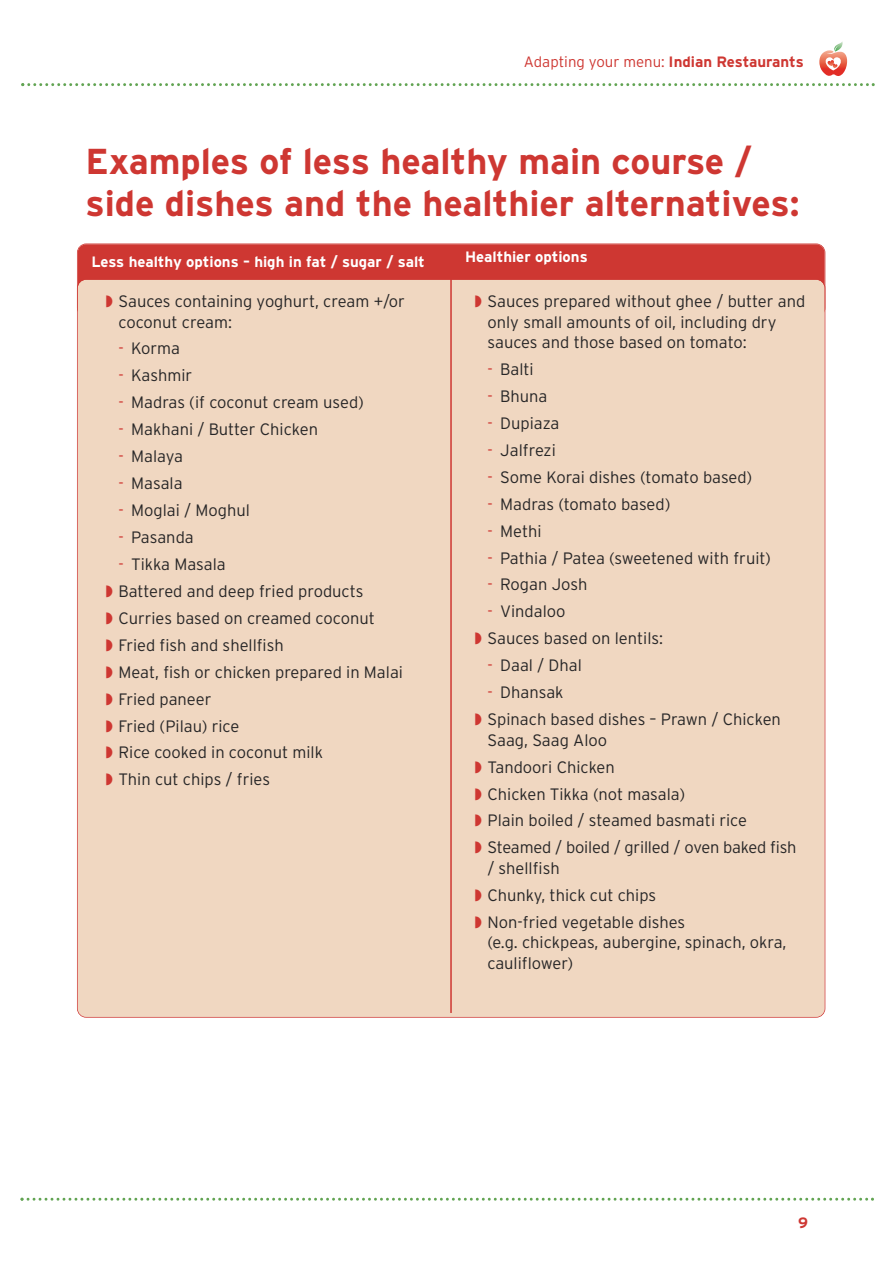
<style>
.page{position:relative;width:893px;height:1263px;background:#fff}
.page>*{position:absolute;margin:0;border:0;box-sizing:border-box;transform-origin:0 0}
.t1{font:700 36px/42px "Interstate";color:#ce3732}
.t2{font:300 16.5px/27px "Interstate";color:#272627}
.t3{font:700 15px "Interstate";color:#fff}
.t4{font:300 15px "Interstate";color:#ce3732}
.t5{font:700 15px "Interstate";color:#ce3732}
.s1{font-weight:700}
.s2{color:#ce3732}
</style>
<div class="page">
<svg style="left:21px;top:1198px;width:853px;height:3px"></svg>
<svg style="left:819px;top:41px;width:28px;height:35px"></svg>
<svg style="left:21px;top:83px;width:854px;height:3px"></svg>
<div style="left:78px;top:244px;width:747px;height:72px;background:#ce3732;border-radius:9px"></div>
<div style="left:77px;top:243px;width:748px;height:74px;border:2px solid #ce3732;border-radius:9px"></div>
<div style="left:78px;top:280px;width:747px;height:737px;background:#f0d7c1;border-radius:9px"></div>
<hr style="left:450px;top:254px;width:2px;height:759px;background:#ce3732">
<p class="t4" style="left:524px;top:53px;width:281px">Adapting your menu: <span class="s1">Indian Restaurants</span></p>
<h1 class="t1" style="left:85px;top:141px;width:716px">Examples of less healthy main course / side dishes and the healthier alternatives:</h1>
<p class="t3" style="left:91px;top:253px;width:335px">Less healthy options – high in fat / sugar / salt</p>
<p class="t3" style="left:465px;top:248px;width:124px">Healthier options</p>
<p class="t2" style="left:118px;top:291px;width:288px;line-height:20.5px;text-indent:-13px"><span class="s2">◗</span> Sauces containing yoghurt, cream +/or coconut cream:</p>
<p class="t2" style="left:118px;top:335px;width:63px"><span class="s2">-</span> Korma</p>
<p class="t2" style="left:118px;top:362px;width:75px"><span class="s2">-</span> Kashmir</p>
<p class="t2" style="left:118px;top:389px;width:247px"><span class="s2">-</span> Madras (if coconut cream used)</p>
<p class="t2" style="left:118px;top:416px;width:201px"><span class="s2">-</span> Makhani / Butter Chicken</p>
<p class="t2" style="left:118px;top:443px;width:66px"><span class="s2">-</span> Malaya</p>
<p class="t2" style="left:118px;top:470px;width:66px"><span class="s2">-</span> Masala</p>
<p class="t2" style="left:118px;top:497px;width:133px"><span class="s2">-</span> Moglai / Moghul</p>
<p class="t2" style="left:118px;top:524px;width:77px"><span class="s2">-</span> Pasanda</p>
<p class="t2" style="left:106px;top:551px;width:299px;text-indent:13px"><span class="s2">-</span> Tikka Masala<br><span class="s2">◗</span> Battered and deep fried products<br><span class="s2">◗</span> Curries based on creamed coconut<br><span class="s2">◗</span> Fried fish and shellfish<br><span class="s2">◗</span> Meat, fish or chicken prepared in Malai <span class="s2">◗</span> Fried paneer<br><span class="s2">◗</span> Fried (Pilau) rice<br><span class="s2">◗</span> Rice cooked in coconut milk<br><span class="s2">◗</span> Thin cut chips / fries</p>
<p class="t2" style="left:487px;top:291px;width:319px;line-height:20.5px;text-indent:-13px"><span class="s2">◗</span> Sauces prepared without ghee / butter and only small amounts of oil, including dry sauces and those based on tomato:</p>
<p class="t2" style="left:487px;top:356px;width:48px"><span class="s2">-</span> Balti</p>
<p class="t2" style="left:487px;top:383px;width:62px"><span class="s2">-</span> Bhuna</p>
<p class="t2" style="left:487px;top:410px;width:74px"><span class="s2">-</span> Dupiaza</p>
<p class="t2" style="left:487px;top:437px;width:70px"><span class="s2">-</span> Jalfrezi</p>
<p class="t2" style="left:487px;top:463px;width:266px"><span class="s2">-</span> Some Korai dishes (tomato based)</p>
<p class="t2" style="left:487px;top:490px;width:185px"><span class="s2">-</span> Madras (tomato based)</p>
<p class="t2" style="left:487px;top:517px;width:56px"><span class="s2">-</span> Methi</p>
<p class="t2" style="left:487px;top:544px;width:285px"><span class="s2">-</span> Pathia / Patea (sweetened with fruit)</p>
<p class="t2" style="left:487px;top:571px;width:101px"><span class="s2">-</span> Rogan Josh</p>
<p class="t2" style="left:475px;top:598px;width:190px;text-indent:13px"><span class="s2">-</span> Vindaloo<br><span class="s2">◗</span> Sauces based on lentils:</p>
<p class="t2" style="left:487px;top:652px;width:96px"><span class="s2">-</span> Daal / Dhal</p>
<p class="t2" style="left:475px;top:679px;width:308px;text-indent:13px"><span class="s2">-</span> Dhansak<br><span class="s2">◗</span> Spinach based dishes – Prawn / Chicken</p>
<p class="t2" style="left:475px;top:726px;width:323px;text-indent:13px">Saag, Saag Aloo<br><span class="s2">◗</span> Tandoori Chicken<br><span class="s2">◗</span> Chicken Tikka (not masala)<br><span class="s2">◗</span> Plain boiled / steamed basmati rice<br><span class="s2">◗</span> Steamed / boiled / grilled / oven baked fish</p>
<p class="t2" style="left:475px;top:855px;width:212px;text-indent:13px">/ shellfish<br><span class="s2">◗</span> Chunky, thick cut chips<br><span class="s2">◗</span> Non-fried vegetable dishes</p>
<p class="t2" style="left:487px;top:932px;width:301px;line-height:20.5px">(e.g. chickpeas, aubergine, spinach, okra, cauliflower)</p>
<p class="t5" style="left:798px;top:1214px;width:11px">9</p>
</div>
